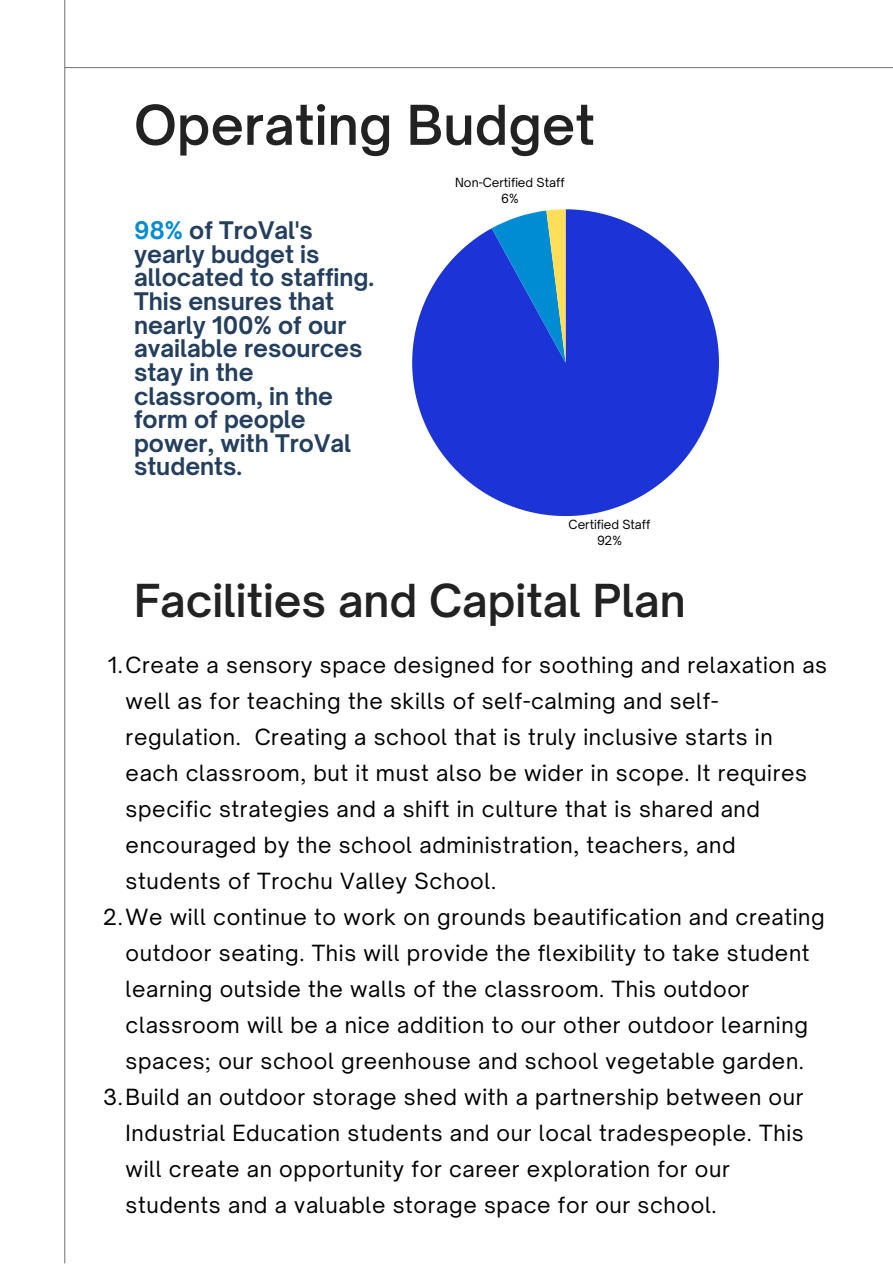
<style>
.page{position:relative;width:893px;height:1264px;background:#fff}
.page>*{position:absolute;margin:0;border:0;box-sizing:border-box;transform-origin:0 0}
.t1{font:600 52.5px "Open Sauce One";color:#222}
.t2{font:600 43.5px "Open Sauce One";color:#222}
.t3{font:700 23.25px/23.7px "Open Sauce One";color:#243f5d}
.t4{font:21.3px/36px "Open Sauce One";letter-spacing:.03em;color:#000}
.t5{font:12.15px "Open Sauce One";color:#000}
.s1{color:#008cd3}
</style>
<div class="page">
<hr style="left:64px;top:0;width:1px;height:1263px;background:#808080">
<hr style="left:64px;top:67px;width:828px;height:1px;background:#808080">
<svg style="left:412px;top:209px;width:306px;height:307px;fill:#1c34d5"></svg>
<svg style="left:491px;top:209px;width:74px;height:154px;background:#3673c7"></svg>
<p class="t1" style="left:134px;top:92px;width:462px">Operating Budget</p>
<p class="t3" style="left:134px;top:218px;width:242px"><span class="s1">98%</span> of TroVal's yearly budget is allocated to staffing.<br>This ensures that nearly 100% of our available resources stay in the classroom, in the form of people power, with TroVal students.</p>
<p class="t5" style="left:455px;top:174px;width:111px">Non-Certified Staff</p>
<p class="t5" style="left:501px;top:191px;width:19px">6%</p>
<p class="t5" style="left:568px;top:517px;width:83px">Certified Staff</p>
<p class="t5" style="left:597px;top:533px;width:26px">92%</p>
<p class="t2" style="left:134px;top:573px;width:553px">Facilities and Capital Plan</p>
<p class="t4" style="left:126px;top:646px;width:703px;text-indent:-18px">1.Create a sensory space designed for soothing and relaxation as well as for teaching the skills of self-calming and self&shy;regulation. Creating a school that is truly inclusive starts in each classroom, but it must also be wider in scope. It requires specific strategies and a shift in culture that is shared and encouraged by the school administration, teachers, and students of Trochu Valley School.</p>
<p class="t4" style="left:126px;top:898px;width:700px;text-indent:-22px">2.We will continue to work on grounds beautification and creating outdoor seating. This will provide the flexibility to take student learning outside the walls of the classroom. This outdoor classroom will be a nice addition to our other outdoor learning spaces; our school greenhouse and school vegetable garden.</p>
<p class="t4" style="left:126px;top:1078px;width:679px;text-indent:-23px">3.Build an outdoor storage shed with a partnership between our Industrial Education students and our local tradespeople. This will create an opportunity for career exploration for our students and a valuable storage space for our school.</p>
</div>
